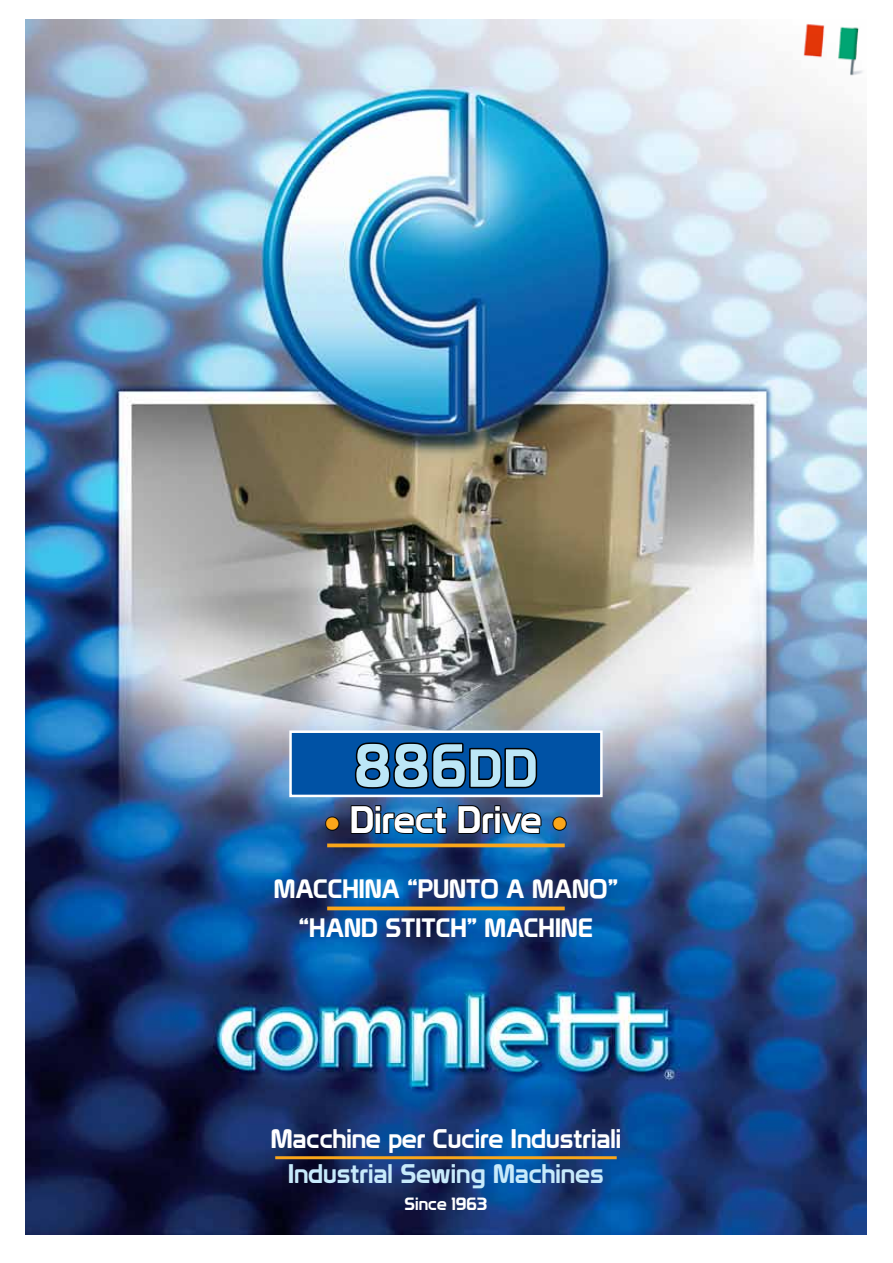
<style>
.page{position:relative;width:893px;height:1263px;background:#fff}
.page>*{position:absolute;margin:0;border:0;box-sizing:border-box;transform-origin:0 0}
.t1{font:59.25px "Prototype";color:#bce7f7}
.t2{font:37.35px "Prototype";color:#fff}
.t3{font:26.25px "Prototype";color:#fff}
.t4{font:26.25px "Prototype";color:#c7eafb}
.t5{font:25.95px/38.8px "Prototype";color:#fff;text-align:center}
.t6{font:17.4px "Prototype";color:#fff}
.s1{font-size:52.2px}
.s2{color:#faa61a}
</style>
<div class="page">
<img style="left:26px;top:19px;width:840px;height:1215px">
<div style="left:291px;top:732px;width:310px;height:64px;background:#0052a5"></div>
<svg style="left:354px;top:742px;width:184px;height:47px"></svg>
<div style="left:289px;top:730px;width:314px;height:67px;border:2px solid #fff"></div>
<svg style="left:324px;top:815px;width:17px;height:17px"></svg>
<svg style="left:350px;top:804px;width:98px;height:31px;background:#174772"></svg>
<svg style="left:457px;top:804px;width:86px;height:32px;background:#1f3f66"></svg>
<svg style="left:551px;top:815px;width:17px;height:17px"></svg>
<svg style="left:327px;top:843px;width:238px;height:4px"></svg>
<svg style="left:327px;top:906px;width:238px;height:4px"></svg>
<hr style="left:275px;top:1156px;width:342px;height:3px;background:#faa61a">
<img style="left:800px;top:21px;width:66px;height:57px">
<h1 class="t1" style="left:354px;top:730px;width:185px">886<span class="s1">DD</span></h1>
<h2 class="t2" style="left:325px;top:797px;width:243px"><span class="s2">•</span> Direct Drive <span class="s2">•</span></h2>
<p class="t5" style="left:274px;top:869px;width:346px">MACCHINA “PUNTO A MANO” “HAND STITCH” MACHINE</p>
<p class="t3" style="left:271px;top:1122px;width:352px">Macchine per Cucire Industriali</p>
<p class="t4" style="left:288px;top:1158px;width:317px">Industrial Sewing Machines</p>
<p class="t6" style="left:405px;top:1194px;width:84px">Since 1963</p>
</div>
